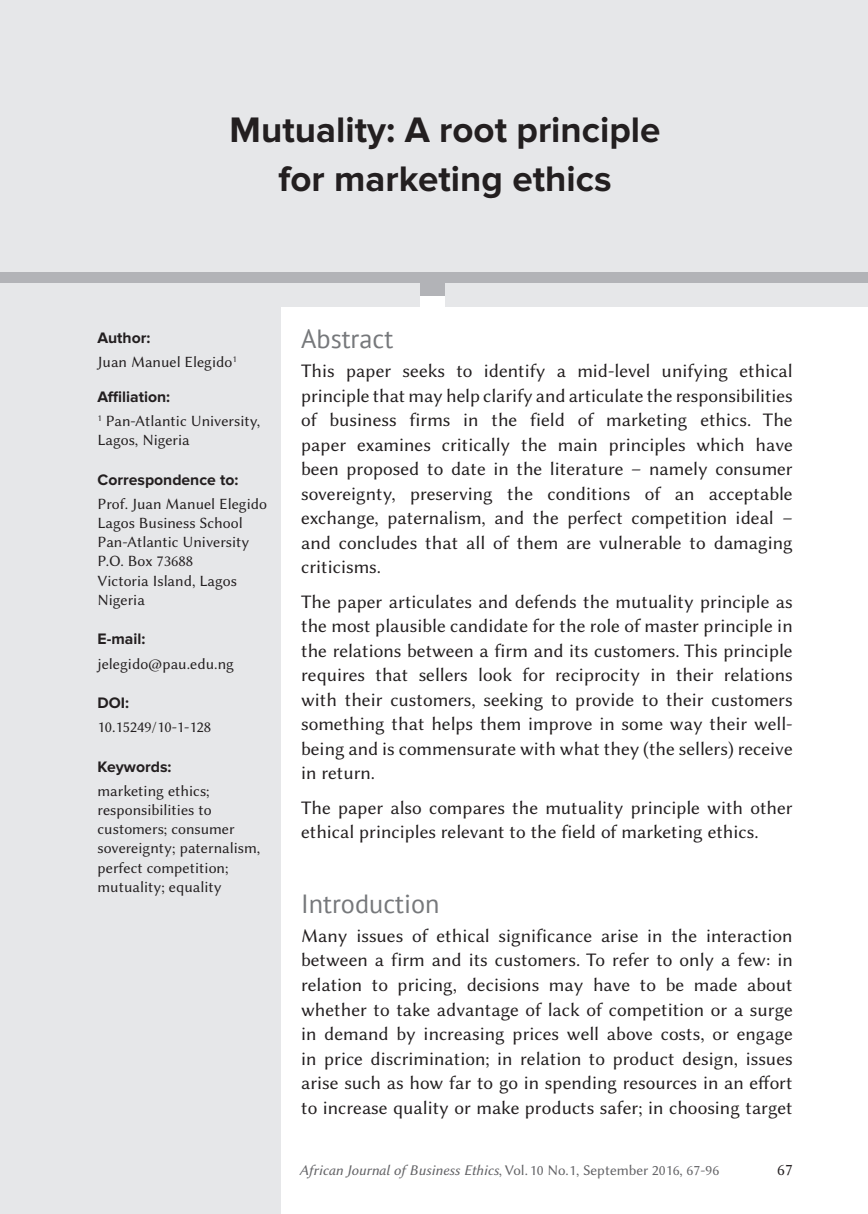
<style>
.page{position:relative;width:868px;height:1214px;background:#fff}
.page>*{position:absolute;margin:0;border:0;box-sizing:border-box;transform-origin:0 0}
.chapter_title{font:700 36.75px/49px "Proxima Nova";color:#231f20;text-align:center}
.KOP_1{font:26.25px "PT Sans";color:#76787b}
.body{font:19.25px/24.5px "Lin Biolinum O";color:#231f20;text-align:justify}
.master_page_no_R{font:16.62px "Lin Biolinum O";color:#231f20}
.BIO_teks{font:15.75px/19.2px "Lin Biolinum O";color:#231f20}
.BIO_kop{font:700 15.75px "Proxima Nova";color:#231f20}
.BIO_doi{font:15.75px "Lin Biolinum O";color:#231f20}
.t1{font:14.88px "Lin Biolinum O";color:#636366}
.s1{font-family:"Lin Biolinum OI"}
</style>
<div class="page">
<div style="left:0;top:272px;width:281px;height:942px;background:#e6e7e9"></div>
<div style="left:0;top:0;width:867px;height:281px;background:#e6e7e9"></div>
<div style="left:0;top:272px;width:867px;height:23px;background:#b2b3b7"></div>
<div style="left:445px;top:284px;width:422px;height:23px;background:#e6e7e9"></div>
<div style="left:0;top:284px;width:420px;height:23px;background:#e6e7e9"></div>
<p class="chapter_title" style="left:229px;top:106px;width:432px">Mutuality: A root principle for marketing ethics</p>
<p class="BIO_kop" style="left:97px;top:329px;width:54px">Author:</p>
<p class="BIO_teks" style="left:97px;top:353px;width:141px">Juan Manuel Elegido<sup>1</sup></p>
<p class="BIO_kop" style="left:97px;top:387px;width:74px">Affiliation:</p>
<p class="BIO_teks" style="left:97px;top:411px;width:164px"><sup>1</sup> Pan-Atlantic University,<br>Lagos, Nigeria</p>
<p class="BIO_kop" style="left:97px;top:470px;width:142px">Correspondence to:</p>
<p class="BIO_teks" style="left:97px;top:494px;width:171px">Prof. Juan Manuel Elegido<br>Lagos Business School<br>Pan-Atlantic University<br>P.O. Box 73688<br>Victoria Island, Lagos<br>Nigeria</p>
<p class="BIO_kop" style="left:97px;top:630px;width:49px">E‑mail:</p>
<p class="BIO_teks" style="left:97px;top:654px;width:138px">jelegido@pau.edu.ng</p>
<p class="BIO_kop" style="left:97px;top:694px;width:33px">DOI:</p>
<p class="BIO_doi" style="left:97px;top:718px;width:115px">10.15249/10-1-128</p>
<p class="BIO_kop" style="left:97px;top:757px;width:75px">Keywords:</p>
<p class="BIO_teks" style="left:97px;top:781px;width:164px">marketing ethics; responsibilities to customers; consumer sovereignty; paternalism, perfect competition; mutuality; equality</p>
<p class="KOP_1" style="left:301px;top:322px;width:94px">Abstract</p>
<p class="body" style="left:301px;top:359px;width:493px">This paper seeks to identify a mid‑level unifying ethical principle that may help clarify and articulate the responsibilities of business firms in the field of marketing ethics. The paper examines critically the main principles which have been proposed to date in the literature – namely consumer sovereignty, preserving the conditions of an acceptable exchange, paternalism, and the perfect competition ideal – and concludes that all of them are vulnerable to damaging criticisms.</p>
<p class="body" style="left:301px;top:589px;width:493px">The paper articulates and defends the mutuality principle as the most plausible candidate for the role of master principle in the relations between a firm and its customers. This principle requires that sellers look for reciprocity in their relations with their customers, seeking to provide to their customers something that helps them improve in some way their well&shy;being and is commensurate with what they (the sellers) receive in return.</p>
<p class="body" style="left:301px;top:795px;width:493px">The paper also compares the mutuality principle with other ethical principles relevant to the field of marketing ethics.</p>
<p class="KOP_1" style="left:301px;top:886px;width:140px">Introduction</p>
<p class="body" style="left:301px;top:924px;width:493px">Many issues of ethical significance arise in the interaction between a firm and its customers. To refer to only a few: in relation to pricing, decisions may have to be made about whether to take advantage of lack of competition or a surge in demand by increasing prices well above costs, or engage in price discrimination; in relation to product design, issues arise such as how far to go in spending resources in an effort to increase quality or make products safer; in choosing target</p>
<p class="t1" style="left:299px;top:1161px;width:421px"><span class="s1">African Journal of Business Ethics</span>, Vol. 10 No. 1, September 2016, 67-96</p>
<p class="master_page_no_R" style="left:776px;top:1160px;width:17px">67</p>
</div>
